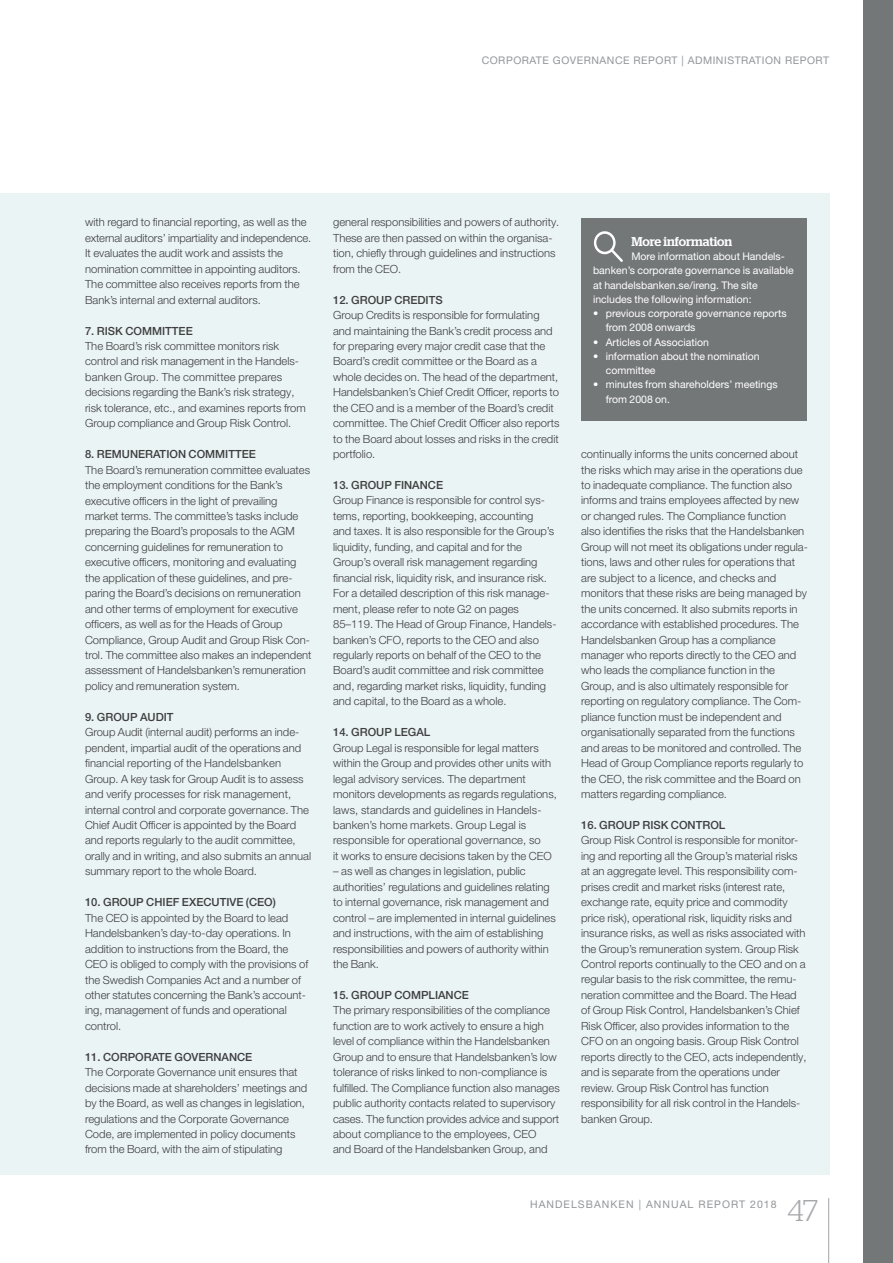
<style>
.page{position:relative;width:893px;height:1263px;background:#fff}
.page>*{position:absolute;margin:0;border:0;box-sizing:border-box;transform-origin:0 0}
.t1{font:300 30px "Stag";color:#a8a9ad}
.Läs_mer__rubrik{font:500 12.75px "Stag";letter-spacing:-.005em;color:#fff}
.Bröd_BSR{font:300 11.25px/15.5px "Helvetica Neue LT Pro";color:#3e3e3f}
.Mellanrubrik_1_BSR{font:500 11.25px "Helvetica Neue LT Pro";color:#3e3e3f}
.Läs_mer__punktlist{font:10.5px/14.2px "Helvetica Neue LT Pro";color:#fff}
.t2{font:10.5px "Helvetica Neue LT Pro";letter-spacing:.1em;color:#939598}
</style>
<div class="page">
<div style="left:0;top:194px;width:829px;height:981px;background:#ebf4f5"></div>
<hr style="left:828px;top:1198px;width:1px;height:65px;background:#a8a9ad">
<div style="left:863px;top:0;width:30px;height:1263px;background:#747778"></div>
<div style="left:581px;top:218px;width:226px;height:202px;background:#747778"></div>
<svg style="left:594px;top:231px;width:29px;height:31px"></svg>
<p class="t2" style="left:482px;top:54px;width:9px">corporate</p>
<p class="t2" style="left:553px;top:54px;width:9px">governance</p>
<p class="t2" style="left:633px;top:54px;width:9px">report</p>
<p class="t2" style="left:681px;top:54px;width:22px">| Administration</p>
<p class="t2" style="left:785px;top:54px;width:9px">report</p>
<p class="Bröd_BSR" style="left:85px;top:214px;width:228px">with regard to financial reporting, as well as the external auditors’ impartiality and independence.<br>It evaluates the audit work and assists the nomination committee in appointing auditors.<br>The committee also receives reports from the Bank’s internal and external auditors.</p>
<p class="Mellanrubrik_1_BSR" style="left:85px;top:324px;width:109px">7. RISK COMMITTEE</p>
<p class="Bröd_BSR" style="left:85px;top:338px;width:222px">The Board’s risk committee monitors risk control and risk management in the Handels&shy;banken Group. The committee prepares decisions regarding the Bank’s risk strategy, risk tolerance, etc., and examines reports from Group compliance and Group Risk Control.</p>
<p class="Mellanrubrik_1_BSR" style="left:85px;top:447px;width:172px">8. REMUNERATION COMMITTEE</p>
<p class="Bröd_BSR" style="left:85px;top:462px;width:228px">The Board’s remuneration committee evaluates the employment conditions for the Bank’s executive officers in the light of prevailing market terms. The committee’s tasks include preparing the Board’s proposals to the AGM concerning guidelines for remuneration to executive officers, monitoring and evaluating the application of these guidelines, and pre&shy;paring the Board’s decisions on remuneration and other terms of employment for executive officers, as well as for the Heads of Group Compliance, Group Audit and Group Risk Con&shy;trol. The committee also makes an independent assessment of Handelsbanken’s remuneration policy and remuneration system.</p>
<p class="Mellanrubrik_1_BSR" style="left:85px;top:710px;width:90px">9. GROUP AUDIT</p>
<p class="Bröd_BSR" style="left:85px;top:724px;width:228px">Group Audit (internal audit) performs an inde&shy;pendent, impartial audit of the operations and financial reporting of the Handelsbanken Group. A key task for Group Audit is to assess and verify processes for risk management, internal control and corporate governance. The Chief Audit Officer is appointed by the Board and reports regularly to the audit committee, orally and in writing, and also submits an annual summary report to the whole Board.</p>
<p class="Mellanrubrik_1_BSR" style="left:85px;top:895px;width:192px">10. GROUP CHIEF EXECUTIVE (CEO)</p>
<p class="Bröd_BSR" style="left:85px;top:910px;width:225px">The CEO is appointed by the Board to lead Handelsbanken’s day-to-day operations. In addition to instructions from the Board, the CEO is obliged to comply with the provisions of the Swedish Companies Act and a number of other statutes concerning the Bank’s account&shy;ing, management of funds and operational control.</p>
<p class="Mellanrubrik_1_BSR" style="left:85px;top:1050px;width:169px">11. CORPORATE GOVERNANCE</p>
<p class="Bröd_BSR" style="left:85px;top:1064px;width:224px">The Corporate Governance unit ensures that decisions made at shareholders’ meetings and by the Board, as well as changes in legislation, regulations and the Corporate Governance Code, are implemented in policy documents from the Board, with the aim of stipulating</p>
<p class="Bröd_BSR" style="left:333px;top:214px;width:228px">general responsibilities and powers of authority.<br>These are then passed on within the organisa&shy;tion, chiefly through guidelines and instructions from the CEO.</p>
<p class="Mellanrubrik_1_BSR" style="left:333px;top:293px;width:111px">12. GROUP CREDITS</p>
<p class="Bröd_BSR" style="left:333px;top:307px;width:228px">Group Credits is responsible for formulating and maintaining the Bank’s credit process and for preparing every major credit case that the Board’s credit committee or the Board as a whole decides on. The head of the department, Handelsbanken’s Chief Credit Officer, reports to the CEO and is a member of the Board’s credit committee. The Chief Credit Officer also reports to the Board about losses and risks in the credit portfolio.</p>
<p class="Mellanrubrik_1_BSR" style="left:333px;top:478px;width:112px">13. GROUP FINANCE</p>
<p class="Bröd_BSR" style="left:333px;top:492px;width:225px">Group Finance is responsible for control sys&shy;tems, reporting, bookkeeping, accounting<br>and taxes. It is also responsible for the Group’s liquidity, funding, and capital and for the Group’s overall risk management regarding financial risk, liquidity risk, and insurance risk.<br>For a detailed description of this risk manage&shy;ment, please refer to note G2 on pages 85–119. The Head of Group Finance, Handels&shy;banken’s CFO, reports to the CEO and also regularly reports on behalf of the CEO to the Board’s audit committee and risk committee and, regarding market risks, liquidity, funding and capital, to the Board as a whole.</p>
<p class="Mellanrubrik_1_BSR" style="left:333px;top:725px;width:99px">14. GROUP LEGAL</p>
<p class="Bröd_BSR" style="left:333px;top:740px;width:225px">Group Legal is responsible for legal matters within the Group and provides other units with legal advisory services. The department monitors developments as regards regulations, laws, standards and guidelines in Handels&shy;banken’s home markets. Group Legal is responsible for operational governance, so<br>it works to ensure decisions taken by the CEO</p>
<p class="Bröd_BSR" style="left:333px;top:863px;width:224px">– as well as changes in legislation, public authorities’ regulations and guidelines relating to internal governance, risk management and control – are implemented in internal guidelines and instructions, with the aim of establishing responsibilities and powers of authority within the Bank.</p>
<p class="Mellanrubrik_1_BSR" style="left:333px;top:988px;width:137px">15. GROUP COMPLIANCE</p>
<p class="Bröd_BSR" style="left:333px;top:1002px;width:228px">The primary responsibilities of the compliance function are to work actively to ensure a high level of compliance within the Handelsbanken Group and to ensure that Handelsbanken’s low tolerance of risks linked to non-compliance is fulfilled. The Compliance function also manages public authority contacts related to supervisory cases. The function provides advice and support about compliance to the employees, CEO<br>and Board of the Handelsbanken Group, and</p>
<p class="Läs_mer__rubrik" style="left:631px;top:234px;width:102px">More information</p>
<p class="Läs_mer__punktlist" style="left:593px;top:249px;width:202px;text-indent:38px">More information about Handels&shy;banken’s corporate governance is available at handelsbanken.se/ireng. The site includes the following information:</p>
<p class="Läs_mer__punktlist" style="left:606px;top:306px;width:182px;text-indent:-13px">• previous corporate governance reports from 2008 onwards</p>
<p class="Läs_mer__punktlist" style="left:593px;top:334px;width:117px">• Articles of Association</p>
<p class="Läs_mer__punktlist" style="left:606px;top:349px;width:155px;text-indent:-13px">• information about the nomination committee</p>
<p class="Läs_mer__punktlist" style="left:606px;top:377px;width:173px;text-indent:-13px">• minutes from shareholders’ meetings from 2008 on.</p>
<p class="Bröd_BSR" style="left:581px;top:446px;width:228px">continually informs the units concerned about the risks which may arise in the operations due to inadequate compliance. The function also informs and trains employees affected by new or changed rules. The Compliance function also identifies the risks that the Handelsbanken Group will not meet its obligations under regula&shy;tions, laws and other rules for operations that are subject to a licence, and checks and monitors that these risks are being managed by the units concerned. It also submits reports in accordance with established procedures. The Handelsbanken Group has a compliance manager who reports directly to the CEO and who leads the compliance function in the Group, and is also ultimately responsible for reporting on regulatory compliance. The Com&shy;pliance function must be independent and organisationally separated from the functions and areas to be monitored and controlled. The Head of Group Compliance reports regularly to the CEO, the risk committee and the Board on matters regarding compliance.</p>
<p class="Mellanrubrik_1_BSR" style="left:581px;top:818px;width:146px">16. GROUP RISK CONTROL</p>
<p class="Bröd_BSR" style="left:581px;top:832px;width:227px">Group Risk Control is responsible for monitor&shy;ing and reporting all the Group’s material risks at an aggregate level. This responsibility com&shy;prises credit and market risks (interest rate, exchange rate, equity price and commodity price risk), operational risk, liquidity risks and insurance risks, as well as risks associated with the Group’s remuneration system. Group Risk Control reports continually to the CEO and on a regular basis to the risk committee, the remu&shy;neration committee and the Board. The Head of Group Risk Control, Handelsbanken’s Chief Risk Officer, also provides information to the CFO on an ongoing basis. Group Risk Control reports directly to the CEO, acts independently, and is separate from the operations under review. Group Risk Control has function responsibility for all risk control in the Handels&shy;banken Group.</p>
<p class="t2" style="left:530px;top:1197px;width:248px">HANDELSBANKEN | ANNUAL REPORT 2018</p>
<h1 class="t1" style="left:787px;top:1193px;width:32px">47</h1>
</div>
